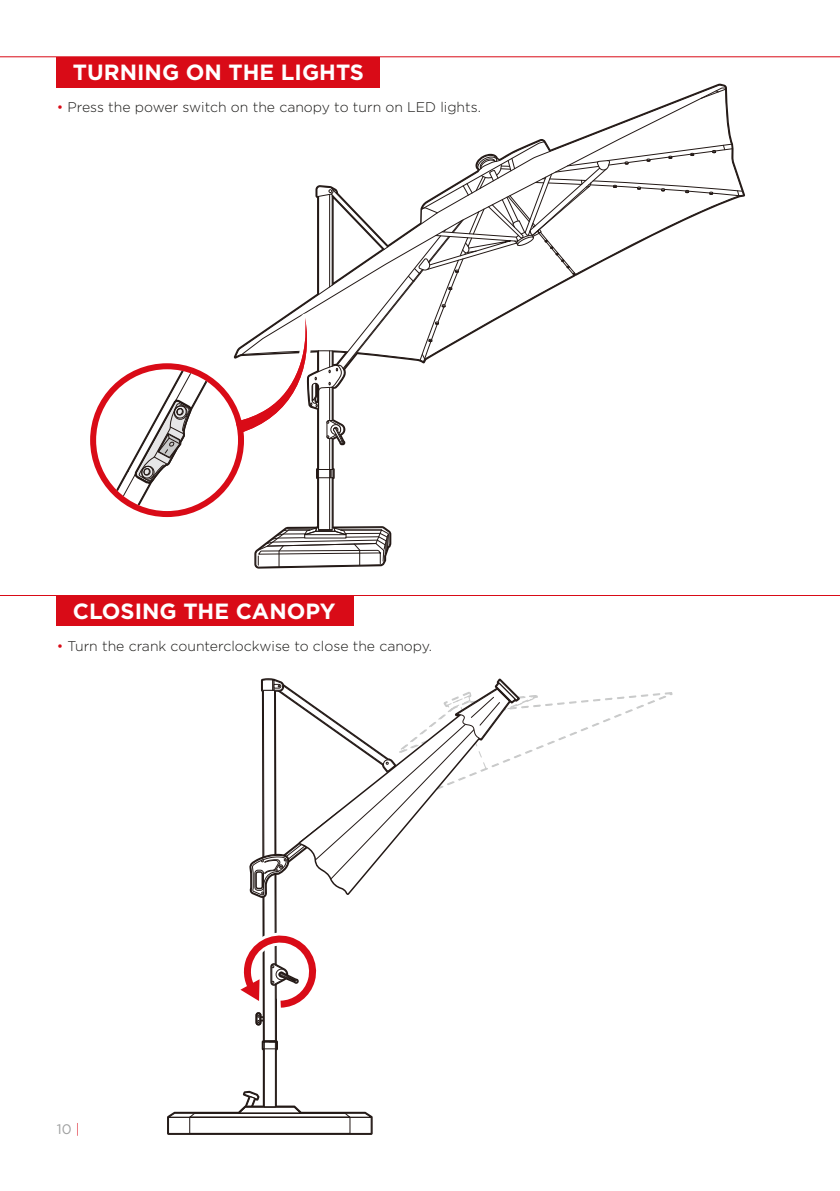
<style>
.page{position:relative;width:840px;height:1191px;background:#fff}
.page>*{position:absolute;margin:0;border:0;box-sizing:border-box;transform-origin:0 0}
.t1{font:700 22px "Gotham";color:#fff}
.t2{font:300 14px "Gotham";color:#191816}
.t3{font:13.8px "Gotham";color:#9fa0a0}
.s1{color:#d90b17}
.s2{font-weight:300;color:#d90b17}
</style>
<div class="page">
<div style="left:57px;top:57px;width:322px;height:30px;background:#d90b17"></div>
<hr style="left:0;top:56px;width:839px;height:1px;background:#d90b17">
<div style="left:57px;top:595px;width:297px;height:31px;background:#d90b17"></div>
<hr style="left:0;top:595px;width:839px;height:1px;background:#d90b17">
<svg style="left:537px;top:693px;width:134px;height:56px"></svg>
<svg style="left:167px;top:678px;width:370px;height:456px"></svg>
<svg style="left:234px;top:56px;width:509px;height:141px"></svg>
<svg style="left:241px;top:87px;width:484px;height:52px"></svg>
<svg style="left:700px;top:89px;width:25px;height:10px"></svg>
<svg style="left:90px;top:139px;width:652px;height:428px"></svg>
<h1 class="t1" style="left:73px;top:58px;width:292px">TURNING ON THE LIGHTS</h1>
<p class="t2" style="left:57px;top:98px;width:425px"><span class="s1">•</span> Press the power switch on the canopy to turn on LED lights.</p>
<h1 class="t1" style="left:73px;top:596px;width:264px">CLOSING THE CANOPY</h1>
<p class="t2" style="left:57px;top:637px;width:377px"><span class="s1">•</span> Turn the crank counterclockwise to close the canopy.</p>
<p class="t3" style="left:57px;top:1120px;width:24px">10 <span class="s2">|</span></p>
</div>
